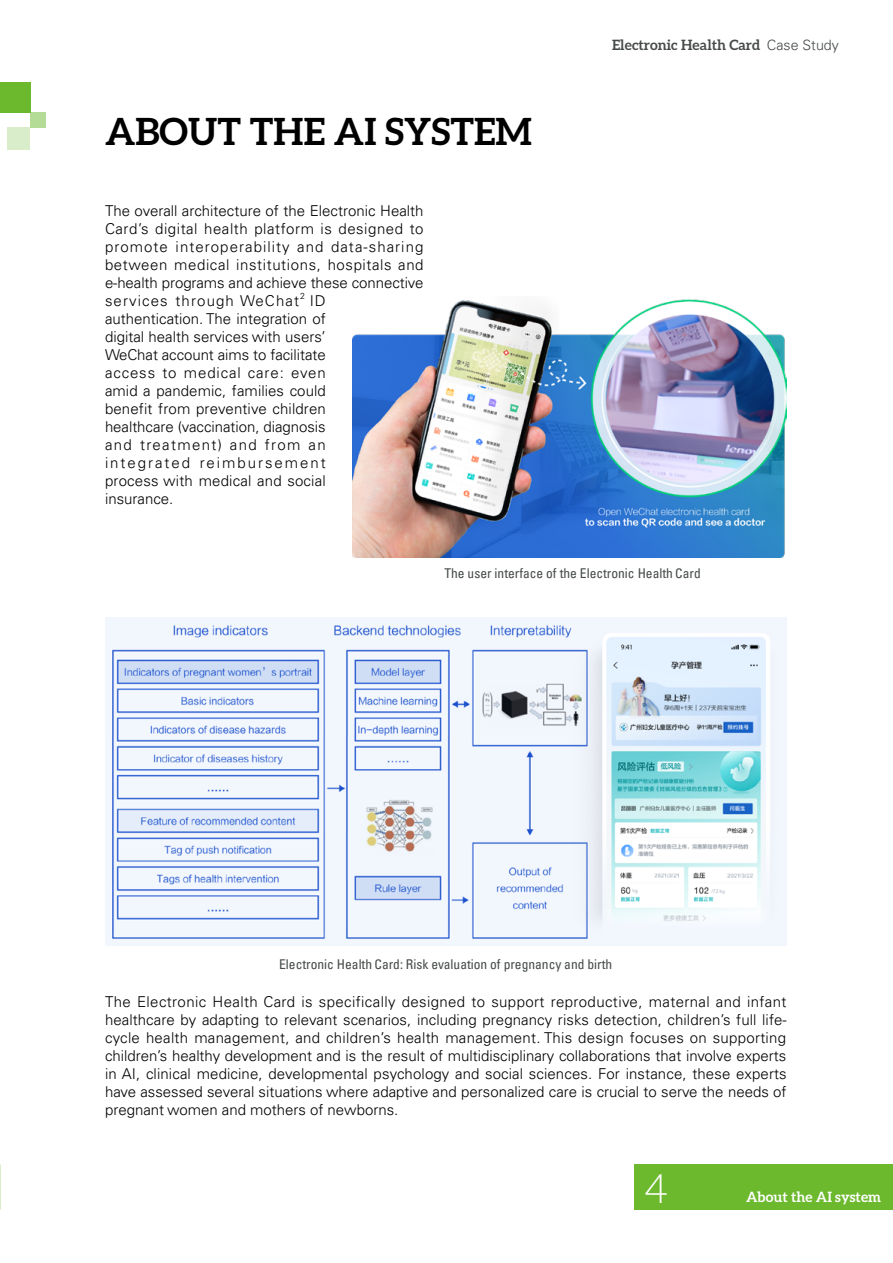
<style>
.page{position:relative;width:893px;height:1263px;background:#fff}
.page>*{position:absolute;margin:0;border:0;box-sizing:border-box;transform-origin:0 0}
.t1{font:300 40.5px "Aleo";color:#fff}
.t2{font:700 37.5px "Aleo";color:#000}
.t3{font:300 15px/18px "Univers";color:#000;text-align:justify}
.t4{font:700 14.25px "Aleo";color:#464b4a}
.t5{font:700 14.25px "Aleo";color:#fff}
.t6{font:condensed 13.5px "Univers";color:#464b4a}
.t7{font:300 8.7px "Univers";color:#000}
.s1{font-family:"Univers";font-weight:300}
</style>
<div class="page">
<div style="left:0;top:82px;width:30px;height:30px;background:#6cb92d"></div>
<div style="left:30px;top:112px;width:15px;height:16px;background:#b5dc96"></div>
<div style="left:8px;top:128px;width:22px;height:22px;background:#daedcb"></div>
<div style="left:634px;top:1164px;width:259px;height:45px;background:#6cb92d"></div>
<img style="left:353px;top:299px;width:433px;height:258px">
<img style="left:105px;top:617px;width:681px;height:328px">
<h2 class="t2" style="left:105px;top:110px;width:429px">ABOUT THE AI SYSTEM</h2>
<p class="t3" style="left:105px;top:202px;width:320px">The overall architecture of the Electronic Health Card’s digital health platform is designed to promote interoperability and data-sharing between medical institutions, hospitals and e-health programs and achieve these connective services through WeChat</p>
<p class="t7" style="left:300px;top:290px;width:6px">2</p>
<p class="t3" style="left:105px;top:292px;width:222px;text-indent:205px">ID authentication. The integration of digital health services with users’ WeChat account aims to facilitate access to medical care: even amid a pandemic, families could benefit from preventive children healthcare (vaccination, diagnosis and treatment) and from an integrated reimbursement process with medical and social insurance.</p>
<p class="t4" style="left:612px;top:36px;width:228px">Electronic Health Card <span class="s1">Case Study</span></p>
<p class="t6" style="left:444px;top:564px;width:258px">The user interface of the Electronic Health Card</p>
<p class="t6" style="left:279px;top:955px;width:335px">Electronic Health Card: Risk evaluation of pregnancy and birth</p>
<p class="t3" style="left:105px;top:992px;width:683px">The Electronic Health Card is specifically designed to support reproductive, maternal and infant healthcare by adapting to relevant scenarios, including pregnancy risks detection, children’s full life&shy;cycle health management, and children’s health management. This design focuses on supporting children’s healthy development and is the result of multidisciplinary collaborations that involve experts in AI, clinical medicine, developmental psychology and social sciences. For instance, these experts have assessed several situations where adaptive and personalized care is crucial to serve the needs of pregnant women and mothers of newborns.</p>
<h1 class="t1" style="left:644px;top:1167px;width:25px">4</h1>
<p class="t5" style="left:746px;top:1188px;width:137px">About the AI system</p>
</div>
